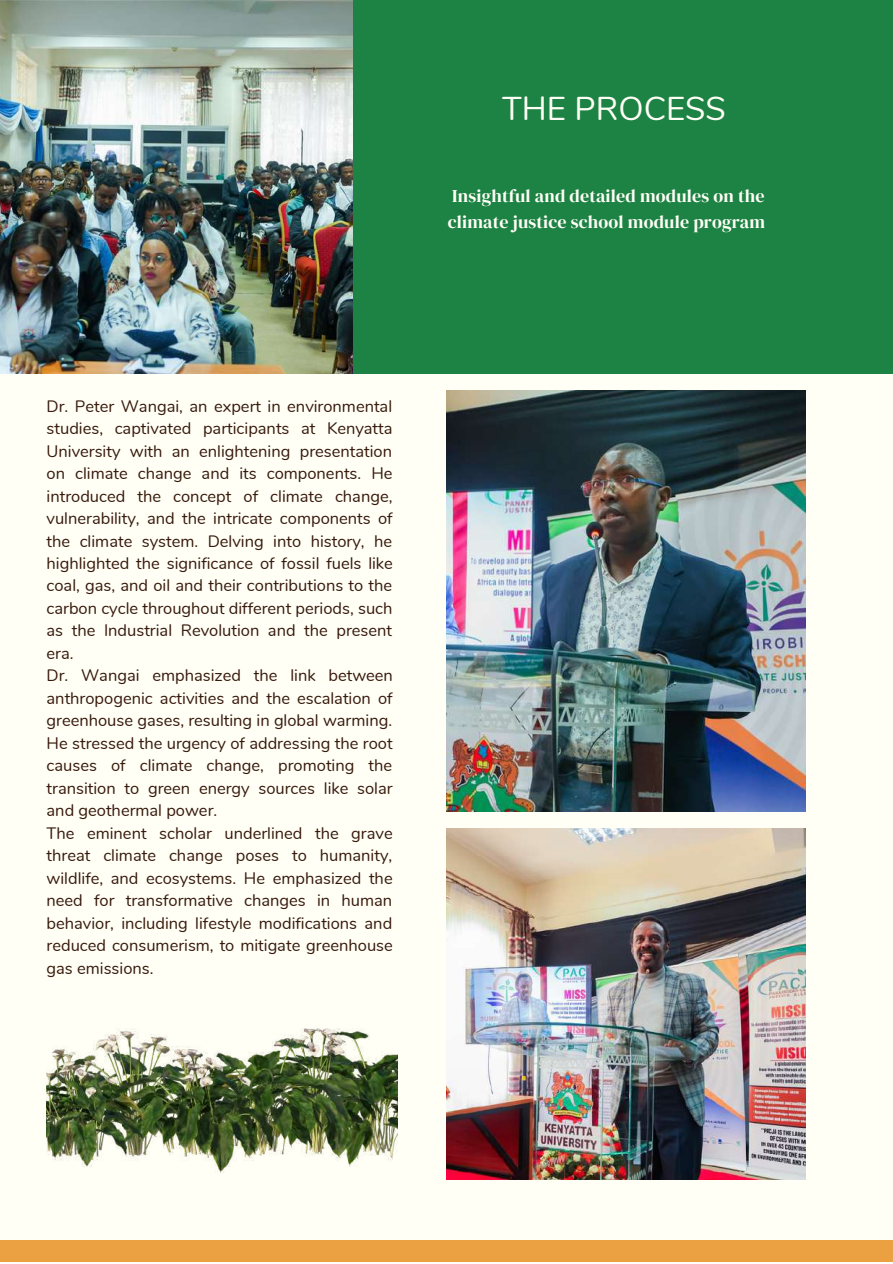
<style>
.page{position:relative;width:893px;height:1264px;background:#fff}
.page>*{position:absolute;margin:0;border:0;box-sizing:border-box;transform-origin:0 0}
.t1{font:33px "Nunito";color:#fffff6}
.t2{font:18px/25.8px "DM Serif Display";letter-spacing:.01em;color:#fffff6}
.t3{font:16.5px/22.5px "Nunito";color:#37190b}
</style>
<div class="page">
<div style="left:0;top:0;width:892px;height:1262px;background:#fffff6"></div>
<div style="left:353px;top:0;width:539px;height:373px;background:#1d8345"></div>
<div style="left:0;top:1240px;width:892px;height:21px;background:#eba141"></div>
<img style="left:446px;top:390px;width:359px;height:421px">
<img style="left:446px;top:828px;width:359px;height:351px">
<img style="left:0;top:0;width:353px;height:373px">
<img style="left:47px;top:1028px;width:350px;height:144px">
<h1 class="t1" style="left:502px;top:87px;width:225px">THE PROCESS</h1>
<p class="t2" style="left:447px;top:183px;width:319px">Insightful and detailed modules on the climate justice school module program</p>
<p class="t3" style="left:47px;top:395px;width:348px">Dr. Peter Wangai, an expert in environmental studies, captivated participants at Kenyatta University with an enlightening presentation on climate change and its components. He introduced the concept of climate change, vulnerability, and the intricate components of the climate system. Delving into history, he highlighted the significance of fossil fuels like coal, gas, and oil and their contributions to the carbon cycle throughout different periods, such as the Industrial Revolution and the present era.<br>Dr. Wangai emphasized the link between anthropogenic activities and the escalation of greenhouse gases, resulting in global warming.<br>He stressed the urgency of addressing the root causes of climate change, promoting the transition to green energy sources like solar and geothermal power.<br>The eminent scholar underlined the grave threat climate change poses to humanity, wildlife, and ecosystems. He emphasized the need for transformative changes in human behavior, including lifestyle modifications and reduced consumerism, to mitigate greenhouse gas emissions.</p>
</div>
